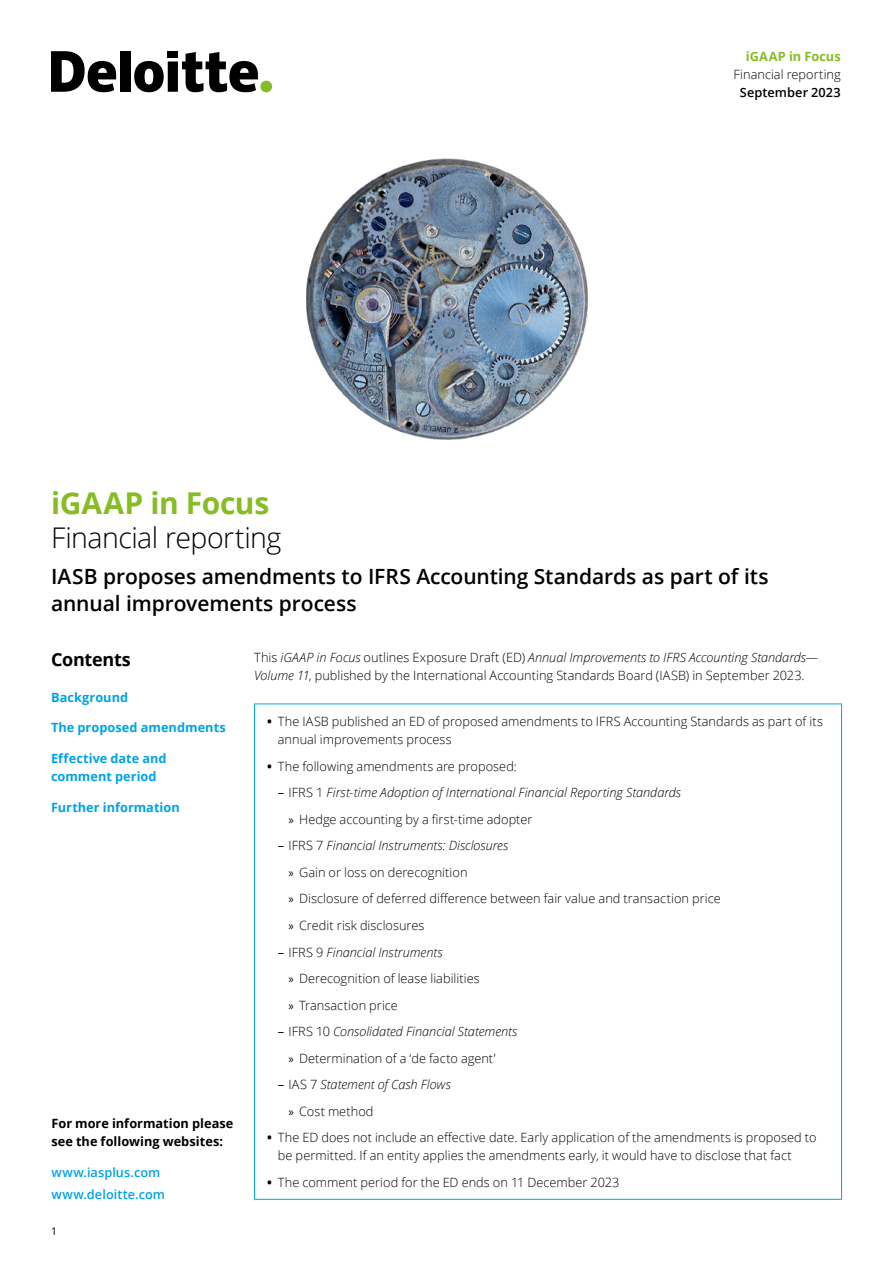
<style>
.page{position:relative;width:893px;height:1263px;background:#fff}
.page>*{position:absolute;margin:0;border:0;box-sizing:border-box;transform-origin:0 0}
.t1{font:700 30px "Open Sans";letter-spacing:-.01em;color:#86bc25}
.t2{font:300 28.5px "Open Sans";letter-spacing:-.02em;color:#000}
.t3{font:600 21px/27px "Open Sans";letter-spacing:-.005em;color:#000}
.t4{font:700 18px "Open Sans";letter-spacing:-.015em;color:#000}
.t5{font:300 12.75px/26.5px "Open Sans";letter-spacing:.005em;color:#000}
.t6{font:italic 300 12.75px/26.5px "Open Sans";color:#000}
.t7{font:700 12.75px/18px "Open Sans";letter-spacing:.005em;color:#00a3e2}
.t8{font:700 12.75px/18px "Open Sans";letter-spacing:.005em;color:#000}
.t9{font:600 12.75px/22.2px "Open Sans";letter-spacing:.005em;color:#00a3e2}
.t10{font:600 12.75px "Open Sans";letter-spacing:.005em;color:#000}
.t11{font:700 12.75px "Open Sans";letter-spacing:.01em;color:#86bc25}
.t12{font:10.5px "Open Sans";color:#000}
.s1{font-style:italic}
.s2{font-weight:700}
.s3{font-weight:400;font-style:normal}
.s4{font-style:normal}
.s5{font-family:"Myriad Pro";font-weight:400;font-style:normal}
.s6{font-weight:400}
.s7{font-family:"Myriad Pro";font-weight:400}
</style>
<div class="page">
<img style="left:306px;top:158px;width:282px;height:282px">
<div style="left:260px;top:81px;width:12px;height:11px;background:#86bc25;border-radius:50%"></div>
<div style="left:120px;top:51px;width:10px;height:41px;background:#000"></div>
<div style="left:168px;top:51px;width:10px;height:7px;background:#000"></div>
<svg style="left:134px;top:52px;width:124px;height:40px"></svg>
<svg style="left:51px;top:51px;width:65px;height:41px"></svg>
<hr style="left:254px;top:703px;width:588px;height:1px;background:#00a3e2">
<hr style="left:254px;top:704px;width:1px;height:495px;background:#00a3e2">
<hr style="left:841px;top:704px;width:1px;height:495px;background:#00a3e2">
<hr style="left:254px;top:1199px;width:588px;height:1px;background:#00a3e2">
<p class="t11" style="left:746px;top:47px;width:96px">iGAAP in Focus</p>
<p class="t5" style="left:734px;top:61px;width:109px">Financial reporting</p>
<p class="t10" style="left:740px;top:83px;width:102px">September 2023</p>
<h1 class="t1" style="left:51px;top:481px;width:220px">iGAAP in Focus</h1>
<h2 class="t2" style="left:51px;top:518px;width:232px">Financial reporting</h2>
<h3 class="t3" style="left:51px;top:562px;width:719px">IASB proposes amendments to IFRS Accounting Standards as part of its annual improvements process</h3>
<p class="t5" style="left:254px;top:647px;width:566px;line-height:18px">This <span class="s1">iGAAP in Focus</span> outlines Exposure Draft (ED) <span class="s1">Annual Improvements to IFRS Accounting Standards—<br>Volume 11</span>, published by the International Accounting Standards Board (IASB) in September 2023.</p>
<p class="t5" style="left:278px;top:712px;width:547px;line-height:18px;text-indent:-11px"><span class="s2">•</span> The IASB published an ED of proposed amendments to IFRS Accounting Standards as part of its annual improvements process</p>
<p class="t5" style="left:267px;top:753px;width:251px"><span class="s2">•</span> The following amendments are proposed:</p>
<p class="t6" style="left:288px;top:779px;width:394px;text-indent:-11px"><span class="s3">–</span> <span class="s4">IFRS 1</span> First-time Adoption of International Financial Reporting Standards <span class="s5">»</span> <span class="s4">Hedge accounting by a first-time adopter</span></p>
<p class="t5" style="left:288px;top:832px;width:434px;text-indent:-11px"><span class="s6">–</span> IFRS 7 <span class="s1">Financial Instruments: Disclosures<br></span><span class="s7">»</span> Gain or loss on derecognition<br><span class="s7">»</span> Disclosure of deferred difference between fair value and transaction price <span class="s7">»</span> Credit risk disclosures</p>
<p class="t5" style="left:288px;top:938px;width:193px;text-indent:-11px"><span class="s6">–</span> IFRS 9 <span class="s1">Financial Instruments<br></span><span class="s7">»</span> Derecognition of lease liabilities <span class="s7">»</span> Transaction price</p>
<p class="t5" style="left:288px;top:1018px;width:230px;text-indent:-11px"><span class="s6">–</span> IFRS 10 <span class="s1">Consolidated Financial Statements </span><span class="s7">»</span> Determination of a ‘de facto agent’</p>
<p class="t6" style="left:289px;top:1071px;width:164px;text-indent:-11px"><span class="s3">–</span> <span class="s4">IAS 7</span> Statement of Cash Flows <span class="s5">»</span> <span class="s4">Cost method</span></p>
<p class="t5" style="left:278px;top:1128px;width:540px;line-height:18px;text-indent:-11px"><span class="s2">•</span> The ED does not include an effective date. Early application of the amendments is proposed to be permitted. If an entity applies the amendments early, it would have to disclose that fact</p>
<p class="t5" style="left:267px;top:1168px;width:354px"><span class="s2">•</span> The comment period for the ED ends on 11 December 2023</p>
<h3 class="t4" style="left:51px;top:646px;width:81px">Contents</h3>
<p class="t7" style="left:51px;top:688px;width:79px">Background</p>
<p class="t7" style="left:51px;top:718px;width:176px">The proposed amendments</p>
<p class="t7" style="left:51px;top:749px;width:117px">Effective date and comment period</p>
<p class="t7" style="left:51px;top:798px;width:130px">Further information</p>
<p class="t8" style="left:51px;top:1114px;width:184px">For more information please see the following websites:</p>
<p class="t9" style="left:51px;top:1161px;width:115px">www.iasplus.com www.deloitte.com</p>
<p class="t12" style="left:51px;top:1224px;width:8px">1</p>
</div>
